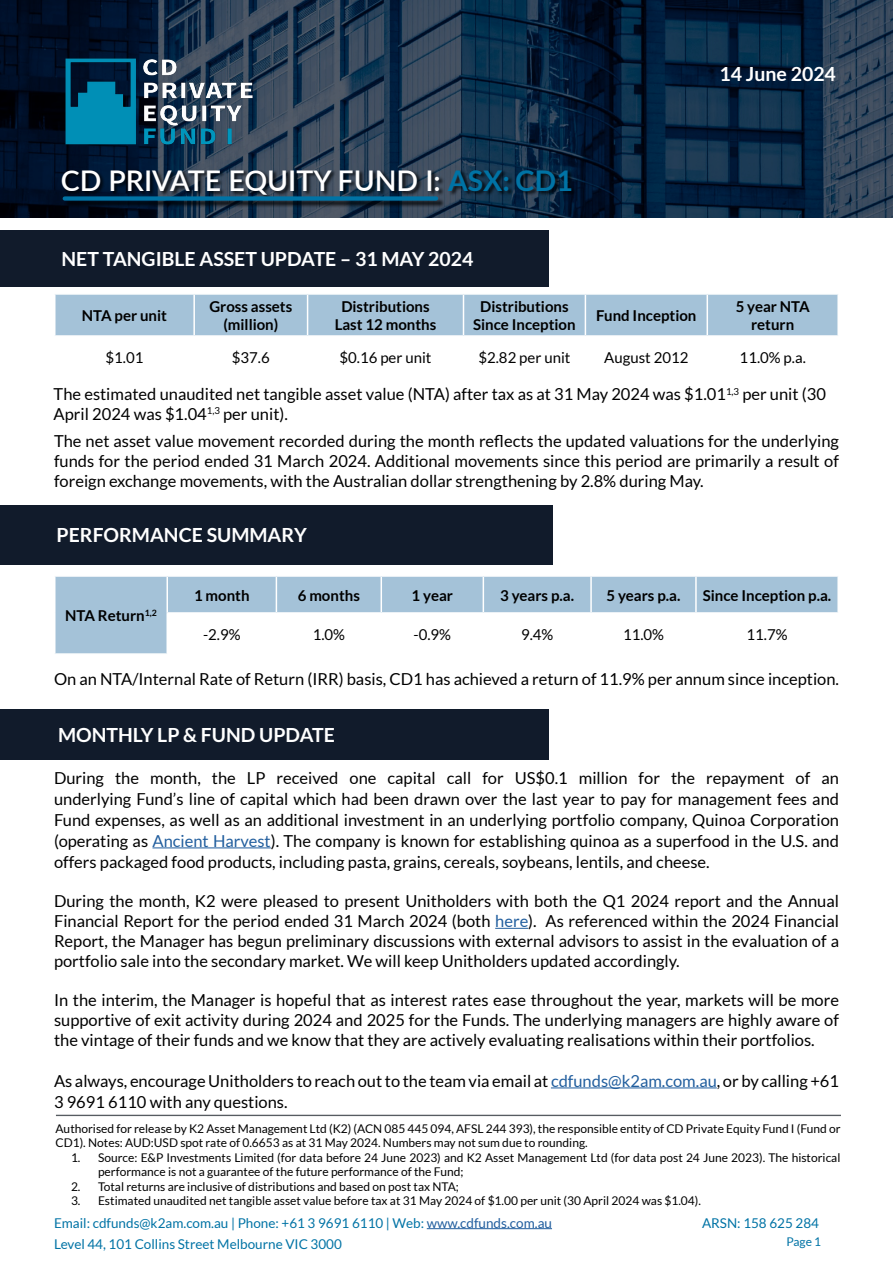
<style>
.page{position:relative;width:893px;height:1263px;background:#fff}
.page>*{position:absolute;margin:0;border:0;box-sizing:border-box;transform-origin:0 0}
.t1{font:600 28.5px "Lato";color:#fff}
.t2{font:700 19.5px "Lato";color:#fff}
.t3{font:16.5px/19.8px "Lato";color:#000;text-align:justify}
.t4{font:700 15px/18px "Lato";color:#000;text-align:center}
.t5{font:15px "Lato";color:#000}
.t6{font:13.5px "Lato";color:#0073a5}
.t7{font:12px/14.4px "Lato";color:#000}
.t8{font:12px "Lato";color:#0073a5}
.s1{font-weight:700;color:#0073a5}
.s2{color:#215e9e}
</style>
<div class="page">
<svg style="left:0;top:0;width:893px;height:218px;background:#152b43"></svg>
<div style="left:62px;top:170px;width:515px;height:30px;background:#000;opacity:.75"></div>
<div style="left:64px;top:198px;width:381px;height:10px;background:#000;opacity:.75"></div>
<div style="left:65px;top:196px;width:371px;height:5px;background:#0073a5"></div>
<hr style="left:427px;top:1228px;width:125px;height:1px;background:#215e9e">
<div style="left:0;top:230px;width:548px;height:57px;background:#111b2b"></div>
<div style="left:56px;top:295px;width:781px;height:40px;background:#a4c2d8"></div>
<hr style="left:193px;top:295px;width:2px;height:40px;background:#fff">
<hr style="left:307px;top:295px;width:1px;height:40px;background:#fff">
<hr style="left:463px;top:295px;width:1px;height:40px;background:#fff">
<hr style="left:585px;top:295px;width:1px;height:40px;background:#fff">
<hr style="left:706px;top:295px;width:2px;height:40px;background:#fff">
<div style="left:0;top:505px;width:553px;height:60px;background:#111b2b"></div>
<div style="left:56px;top:577px;width:781px;height:76px;background:#a4c2d8"></div>
<svg style="left:168px;top:614px;width:669px;height:39px"></svg>
<hr style="left:166px;top:577px;width:2px;height:35px;background:#fff">
<hr style="left:276px;top:577px;width:1px;height:35px;background:#fff">
<hr style="left:381px;top:577px;width:1px;height:35px;background:#fff">
<hr style="left:483px;top:577px;width:1px;height:35px;background:#fff">
<hr style="left:590px;top:577px;width:2px;height:35px;background:#fff">
<hr style="left:695px;top:577px;width:2px;height:35px;background:#fff">
<hr style="left:166px;top:612px;width:110px;height:2px;background:#fff">
<hr style="left:166px;top:614px;width:2px;height:39px;background:#fff">
<hr style="left:276px;top:612px;width:105px;height:2px;background:#fff">
<hr style="left:276px;top:614px;width:1px;height:39px;background:#fff">
<hr style="left:381px;top:612px;width:102px;height:2px;background:#fff">
<hr style="left:381px;top:614px;width:1px;height:39px;background:#fff">
<hr style="left:483px;top:612px;width:108px;height:2px;background:#fff">
<hr style="left:483px;top:614px;width:1px;height:39px;background:#fff">
<hr style="left:591px;top:612px;width:105px;height:2px;background:#fff">
<hr style="left:590px;top:614px;width:2px;height:39px;background:#fff">
<hr style="left:696px;top:612px;width:143px;height:2px;background:#fff">
<hr style="left:695px;top:614px;width:2px;height:39px;background:#fff">
<img style="left:61px;top:54px;width:208px;height:104px">
<div style="left:0;top:709px;width:548px;height:51px;background:#111b2b"></div>
<hr style="left:152px;top:847px;width:119px;height:1px;background:#215e9e">
<hr style="left:495px;top:928px;width:33px;height:1px;background:#215e9e">
<hr style="left:551px;top:1087px;width:166px;height:1px;background:#215e9e">
<hr style="left:56px;top:1115px;width:785px;height:1px;background:#54595e">
<h1 class="t1" style="left:61px;top:160px;width:513px">CD PRIVATE EQUITY FUND I: <span class="s1">ASX: CD1</span></h1>
<p class="t2" style="left:62px;top:248px;width:413px">NET TANGIBLE ASSET UPDATE – 31 MAY 2024</p>
<p class="t2" style="left:719px;top:63px;width:118px">14 June 2024</p>
<p class="t4" style="left:82px;top:306px;width:87px">NTA per unit</p>
<p class="t4" style="left:209px;top:297px;width:84px">Gross assets (million)</p>
<p class="t4" style="left:335px;top:297px;width:103px">Distributions<br>Last 12 months</p>
<p class="t4" style="left:473px;top:297px;width:104px">Distributions<br>Since Inception</p>
<p class="t4" style="left:596px;top:306px;width:102px">Fund Inception</p>
<p class="t4" style="left:736px;top:297px;width:76px">5 year NTA return</p>
<p class="t5" style="left:105px;top:349px;width:39px">$1.01</p>
<p class="t5" style="left:232px;top:349px;width:39px">$37.6</p>
<p class="t5" style="left:339px;top:349px;width:94px">$0.16 per unit</p>
<p class="t5" style="left:478px;top:349px;width:94px">$2.82 per unit</p>
<p class="t5" style="left:604px;top:349px;width:86px">August 2012</p>
<p class="t5" style="left:740px;top:349px;width:68px">11.0% p.a.</p>
<p class="t3" style="left:54px;top:384px;width:774px">The estimated unaudited net tangible asset value (NTA) after tax as at 31 May 2024 was $1.01<sup>1,3</sup> per unit (30<br>April 2024 was $1.04<sup>1,3</sup> per unit).</p>
<p class="t3" style="left:54px;top:431px;width:786px">The net asset value movement recorded during the month reflects the updated valuations for the underlying funds for the period ended 31 March 2024. Additional movements since this period are primarily a result of foreign exchange movements, with the Australian dollar strengthening by 2.8% during May.</p>
<p class="t2" style="left:57px;top:524px;width:252px">PERFORMANCE SUMMARY</p>
<p class="t4" style="left:194px;top:586px;width:57px">1 month</p>
<p class="t4" style="left:298px;top:586px;width:64px">6 months</p>
<p class="t4" style="left:412px;top:586px;width:43px">1 year</p>
<p class="t4" style="left:500px;top:586px;width:75px">3 years p.a.</p>
<p class="t4" style="left:607px;top:586px;width:75px">5 years p.a.</p>
<p class="t4" style="left:703px;top:586px;width:130px">Since Inception p.a.</p>
<p class="t5" style="left:203px;top:626px;width:39px">-2.9%</p>
<p class="t5" style="left:313px;top:626px;width:34px">1.0%</p>
<p class="t5" style="left:414px;top:626px;width:39px">-0.9%</p>
<p class="t5" style="left:521px;top:626px;width:34px">9.4%</p>
<p class="t5" style="left:623px;top:626px;width:43px">11.0%</p>
<p class="t5" style="left:747px;top:626px;width:43px">11.7%</p>
<p class="t3" style="left:54px;top:669px;width:787px">On an NTA/Internal Rate of Return (IRR) basis, CD1 has achieved a return of 11.9% per annum since inception.</p>
<p class="t4" style="left:65px;top:606px;width:93px">NTA Return<sup>1,2</sup></p>
<p class="t2" style="left:58px;top:723px;width:278px">MONTHLY LP &amp; FUND UPDATE</p>
<p class="t3" style="left:54px;top:767px;width:786px;line-height:21px">During the month, the LP received one capital call for US$0.1 million for the repayment of an underlying Fund’s line of capital which had been drawn over the last year to pay for management fees and Fund expenses, as well as an additional investment in an underlying portfolio company, Quinoa Corporation (operating as <span class="s2">Ancient Harvest</span>). The company is known for establishing quinoa as a superfood in the U.S. and offers packaged food products, including pasta, grains, cereals, soybeans, lentils, and cheese.</p>
<p class="t3" style="left:54px;top:891px;width:786px">During the month, K2 were pleased to present Unitholders with both the Q1 2024 report and the Annual Financial Report for the period ended 31 March 2024 (both <span class="s2">here</span>). As referenced within the 2024 Financial Report, the Manager has begun preliminary discussions with external advisors to assist in the evaluation of a portfolio sale into the secondary market. We will keep Unitholders updated accordingly.</p>
<p class="t3" style="left:54px;top:990px;width:786px">In the interim, the Manager is hopeful that as interest rates ease throughout the year, markets will be more supportive of exit activity during 2024 and 2025 for the Funds. The underlying managers are highly aware of the vintage of their funds and we know that they are actively evaluating realisations within their portfolios.</p>
<p class="t3" style="left:54px;top:1070px;width:787px;line-height:21px">As always, encourage Unitholders to reach out to the team via email at <span class="s2">cdfunds@k2am.com.au</span>, or by calling +61<br>3 9691 6110 with any questions.</p>
<p class="t7" style="left:56px;top:1121px;width:786px">Authorised for release by K2 Asset Management Ltd (K2) (ACN 085 445 094, AFSL 244 393), the responsible entity of CD Private Equity Fund I (Fund or<br>CD1). Notes: AUD:USD spot rate of 0.6653 as at 31 May 2024. Numbers may not sum due to rounding.</p>
<p class="t7" style="left:98px;top:1150px;width:744px;text-indent:-27px">1. Source: E&amp;P Investments Limited (for data before 24 June 2023) and K2 Asset Management Ltd (for data post 24 June 2023). The historical performance is not a guarantee of the future performance of the Fund;</p>
<p class="t7" style="left:71px;top:1179px;width:389px">2. Total returns are inclusive of distributions and based on post tax NTA;</p>
<p class="t7" style="left:71px;top:1193px;width:631px">3. Estimated unaudited net tangible asset value before tax at 31 May 2024 of $1.00 per unit (30 April 2024 was $1.04).</p>
<p class="t6" style="left:54px;top:1215px;width:499px">Email: cdfunds@k2am.com.au | Phone: +61 3 9691 6110 | Web: <span class="s2">www.cdfunds.com.au</span></p>
<p class="t6" style="left:702px;top:1215px;width:118px">ARSN: 158 625 284</p>
<p class="t6" style="left:54px;top:1236px;width:289px">Level 44, 101 Collins Street Melbourne VIC 3000</p>
<p class="t8" style="left:786px;top:1235px;width:36px">Page 1</p>
</div>
